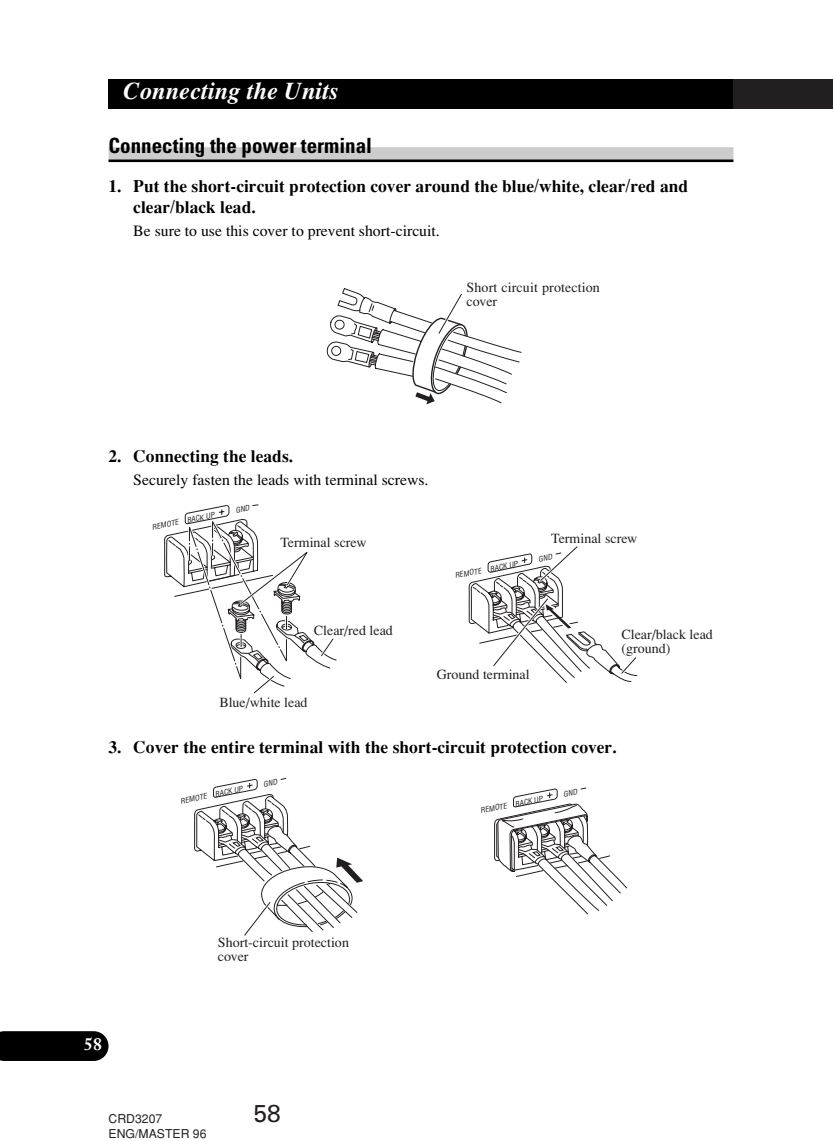
<style>
.page{position:relative;width:833px;height:1141px;background:#fff}
.page>*{position:absolute;margin:0;border:0;box-sizing:border-box;transform-origin:0 0}
.t1{font:italic 700 24.5px "Times";color:#fff}
.t2{font:24.5px "Univers";color:#231f20}
.t3{font:700 condensed 21px "Univers";color:#000}
.t4{font:700 17.5px/21px "Times";color:#000}
.t5{font:700 17.5px "Adobe Caslon";color:#fff}
.t6{font:15.75px "Times";color:#000}
.t7{font:14px/14px "Times";color:#231f20}
.t8{font:12.25px/14.7px "Helvetica";color:#231f20}
.t9{font:italic condensed 7.35px "Helvetica";color:#231f20;scale:1.04 1}
</style>
<div class="page">
<svg style="left:0;top:1031px;width:109px;height:30px;background:#0a0a0a"></svg>
<div style="left:109px;top:79px;width:625px;height:30px;background:#000"></div>
<div style="left:108px;top:147px;width:625px;height:12px;background:#ccc"></div>
<hr style="left:108px;top:159px;width:625px;height:3px;background:#000">
<svg style="left:327px;top:288px;width:195px;height:116px"></svg>
<div style="left:734px;top:79px;width:99px;height:30px;background:#231f20"></div>
<svg style="left:494px;top:787px;width:134px;height:127px"></svg>
<svg style="left:194px;top:777px;width:169px;height:159px"></svg>
<svg style="left:469px;top:546px;width:169px;height:137px"></svg>
<svg style="left:164px;top:504px;width:172px;height:189px"></svg>
<h1 class="t1" style="left:123px;top:82px;width:217px">Connecting the Units</h1>
<p class="t3" style="left:109px;top:138px;width:265px">Connecting the power terminal</p>
<p class="t4" style="left:133px;top:177px;width:556px;text-indent:-25px">1. Put the short-circuit protection cover around the blue/white, clear/red and clear/black lead.</p>
<p class="t6" style="left:133px;top:225px;width:308px">Be sure to use this cover to prevent short-circuit.</p>
<p class="t7" style="left:467px;top:281px;width:135px">Short circuit protection cover</p>
<p class="t4" style="left:109px;top:447px;width:186px">2. Connecting the leads.</p>
<p class="t6" style="left:133px;top:474px;width:297px">Securely fasten the leads with terminal screws.</p>
<p class="t9" style="left:151px;top:524px;width:63px;rotate:-11deg">REMOTE BACK UP</p>
<p class="t7" style="left:280px;top:537px;width:88px">Terminal screw</p>
<p class="t9" style="left:454px;top:573px;width:63px;rotate:-11deg">REMOTE BACK UP</p>
<p class="t7" style="left:314px;top:624px;width:80px">Clear/red lead</p>
<p class="t7" style="left:219px;top:697px;width:90px">Blue/white lead</p>
<p class="t7" style="left:437px;top:668px;width:94px">Ground terminal</p>
<p class="t7" style="left:551px;top:532px;width:88px">Terminal screw</p>
<p class="t7" style="left:621px;top:628px;width:93px">Clear/black lead (ground)</p>
<p class="t4" style="left:109px;top:738px;width:510px">3. Cover the entire terminal with the short-circuit protection cover.</p>
<p class="t9" style="left:480px;top:808px;width:63px;rotate:-11deg">REMOTE BACK UP</p>
<p class="t9" style="left:180px;top:798px;width:63px;rotate:-11deg">REMOTE BACK UP</p>
<p class="t7" style="left:218px;top:937px;width:133px">Short-circuit protection cover</p>
<p class="t5" style="left:84px;top:1037px;width:19px">58</p>
<p class="t8" style="left:109px;top:1113px;width:100px">CRD3207<br>ENG/MASTER 96</p>
<h1 class="t2" style="left:254px;top:1104px;width:29px">58</h1>
</div>
